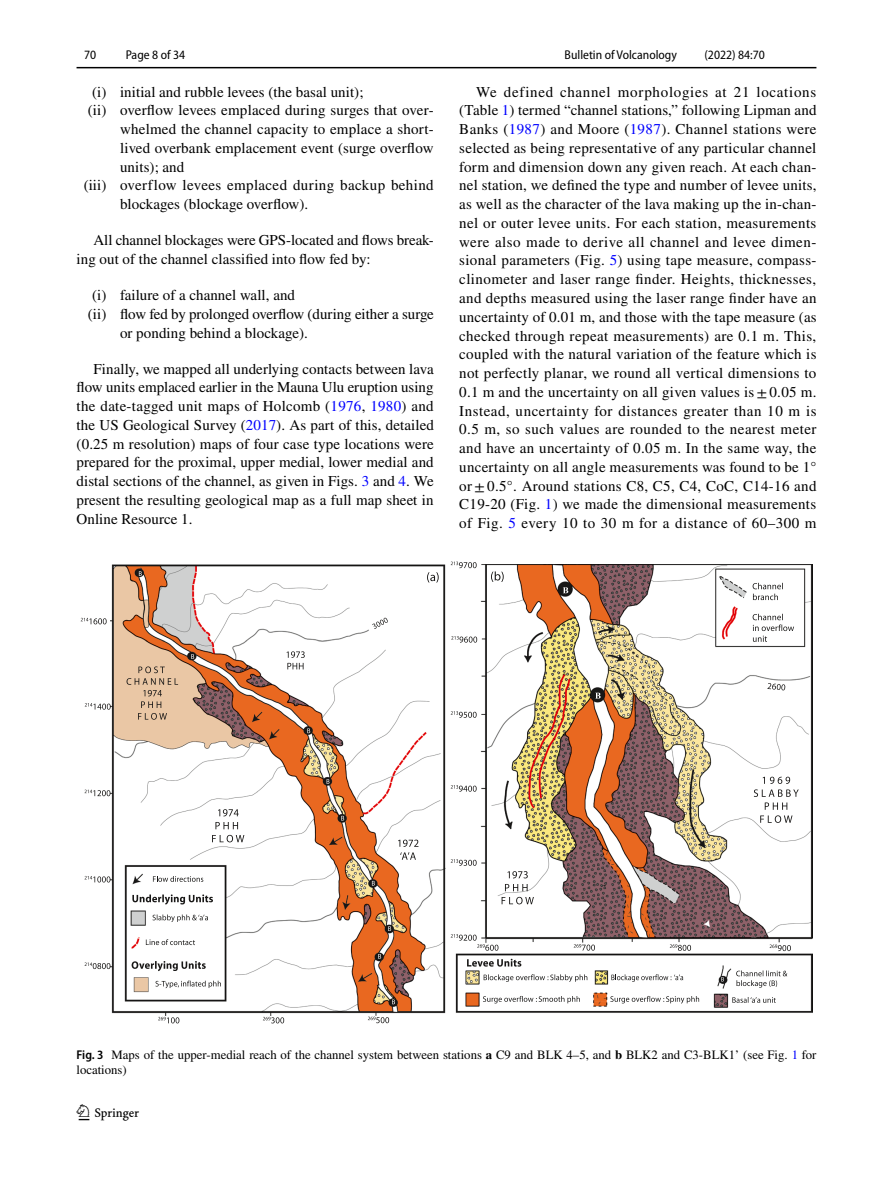
<style>
.page{position:relative;width:893px;height:1187px;background:#fff}
.page>*{position:absolute;margin:0;border:0;box-sizing:border-box;transform-origin:0 0}
.t1{font:22.5px "Springnew Regular 2";color:#000}
.t2{font:15px/18.8px "STIX";letter-spacing:.005em;color:#000;text-align:justify}
.t3{font:15px "STIX";letter-spacing:.025em;color:#000}
.t4{font:12.75px/15px "STIX";color:#000}
.t5{font:semi-condensed 12.75px "Myriad Pro";color:#000}
.s1{color:#00f}
.s2{font-family:"Myriad Pro";font-weight:600;font-stretch:semi-condensed}
.s3{font-weight:700}
</style>
<div class="page">
<hr style="left:77px;top:67px;width:739px;height:1px;background:#000">
<img style="left:110px;top:564px;width:702px;height:451px">
<svg style="left:563px;top:587px;width:5px;height:6px"></svg>
<svg style="left:595px;top:692px;width:6px;height:6px"></svg>
<svg style="left:451px;top:561px;width:26px;height:7px"></svg>
<svg style="left:732px;top:996px;width:44px;height:6px"></svg>
<svg style="left:483px;top:995px;width:97px;height:8px"></svg>
<svg style="left:484px;top:974px;width:103px;height:7px"></svg>
<svg style="left:611px;top:974px;width:72px;height:7px"></svg>
<svg style="left:610px;top:995px;width:89px;height:8px"></svg>
<svg style="left:753px;top:582px;width:30px;height:18px"></svg>
<svg style="left:753px;top:613px;width:41px;height:29px"></svg>
<svg style="left:451px;top:636px;width:26px;height:6px"></svg>
<svg style="left:451px;top:711px;width:26px;height:6px"></svg>
<svg style="left:451px;top:785px;width:26px;height:6px"></svg>
<svg style="left:451px;top:859px;width:26px;height:6px"></svg>
<svg style="left:451px;top:934px;width:47px;height:16px"></svg>
<svg style="left:574px;top:944px;width:21px;height:6px"></svg>
<svg style="left:670px;top:944px;width:21px;height:6px"></svg>
<svg style="left:770px;top:944px;width:21px;height:7px"></svg>
<svg style="left:502px;top:871px;width:32px;height:33px"></svg>
<svg style="left:754px;top:776px;width:45px;height:20px"></svg>
<svg style="left:765px;top:802px;width:22px;height:7px"></svg>
<svg style="left:760px;top:815px;width:32px;height:7px"></svg>
<svg style="left:767px;top:683px;width:18px;height:7px"></svg>
<svg style="left:392px;top:999px;width:3px;height:5px"></svg>
<svg style="left:378px;top:953px;width:3px;height:5px"></svg>
<svg style="left:341px;top:815px;width:3px;height:5px"></svg>
<svg style="left:307px;top:728px;width:3px;height:5px"></svg>
<svg style="left:191px;top:654px;width:3px;height:5px"></svg>
<svg style="left:139px;top:571px;width:3px;height:5px"></svg>
<svg style="left:388px;top:926px;width:3px;height:4px"></svg>
<svg style="left:372px;top:880px;width:3px;height:5px"></svg>
<svg style="left:81px;top:617px;width:26px;height:7px"></svg>
<svg style="left:85px;top:703px;width:26px;height:6px"></svg>
<svg style="left:85px;top:789px;width:25px;height:7px"></svg>
<svg style="left:85px;top:875px;width:25px;height:7px"></svg>
<svg style="left:85px;top:962px;width:25px;height:7px"></svg>
<svg style="left:158px;top:1016px;width:21px;height:7px"></svg>
<svg style="left:263px;top:1016px;width:21px;height:7px"></svg>
<svg style="left:368px;top:1016px;width:21px;height:7px"></svg>
<svg style="left:212px;top:809px;width:32px;height:33px"></svg>
<svg style="left:127px;top:666px;width:51px;height:18px"></svg>
<svg style="left:138px;top:690px;width:29px;height:29px"></svg>
<svg style="left:398px;top:839px;width:20px;height:7px"></svg>
<svg style="left:400px;top:852px;width:16px;height:7px"></svg>
<svg style="left:287px;top:651px;width:18px;height:18px"></svg>
<svg style="left:372px;top:617px;width:16px;height:12px"></svg>
<svg style="left:721px;top:977px;width:3px;height:4px"></svg>
<svg style="left:427px;top:572px;width:12px;height:10px"></svg>
<svg style="left:491px;top:571px;width:13px;height:11px"></svg>
<svg style="left:736px;top:970px;width:51px;height:17px"></svg>
<svg style="left:467px;top:958px;width:54px;height:8px"></svg>
<svg style="left:132px;top:960px;width:74px;height:11px"></svg>
<svg style="left:132px;top:894px;width:81px;height:10px"></svg>
<svg style="left:146px;top:939px;width:49px;height:6px"></svg>
<svg style="left:155px;top:980px;width:66px;height:8px"></svg>
<svg style="left:153px;top:914px;width:55px;height:8px"></svg>
<svg style="left:153px;top:875px;width:50px;height:6px"></svg>
<p class="t5" style="left:84px;top:48px;width:14px">70</p>
<p class="t5" style="left:126px;top:48px;width:61px">Page 8 of 34</p>
<p class="t2" style="left:92px;top:83px;width:273px">(i) initial and rubble levees (the basal unit);</p>
<p class="t2" style="left:88px;top:102px;width:347px">(ii) overflow levees emplaced during surges that over-</p>
<p class="t2" style="left:120px;top:121px;width:315px">whelmed the channel capacity to emplace a short-</p>
<p class="t2" style="left:120px;top:139px;width:315px">lived overbank emplacement event (surge overflow</p>
<p class="t2" style="left:120px;top:158px;width:66px">units); and</p>
<p class="t3" style="left:84px;top:175px;width:352px">(iii) overflow levees emplaced during backup behind</p>
<p class="t2" style="left:120px;top:196px;width:190px">blockages (blockage overflow).</p>
<p class="t2" style="left:77px;top:232px;width:359px;text-indent:17px">All channel blockages were GPS-located and flows break&shy;ing out of the channel classified into flow fed by:</p>
<p class="t2" style="left:92px;top:286px;width:204px">(i) failure of a channel wall, and</p>
<p class="t2" style="left:88px;top:305px;width:347px">(ii) flow fed by prolonged overflow (during either a surge</p>
<p class="t2" style="left:120px;top:324px;width:189px">or ponding behind a blockage).</p>
<p class="t2" style="left:77px;top:360px;width:359px;text-indent:17px">Finally, we mapped all underlying contacts between lava flow units emplaced earlier in the Mauna Ulu eruption using the date-tagged unit maps of Holcomb (<span class="s1">1976</span>, <span class="s1">1980</span>) and the US Geological Survey (<span class="s1">2017</span>). As part of this, detailed (0.25 m resolution) maps of four case type locations were prepared for the proximal, upper medial, lower medial and distal sections of the channel, as given in Figs. <span class="s1">3</span> and <span class="s1">4</span>. We present the resulting geological map as a full map sheet in Online Resource 1.</p>
<p class="t5" style="left:565px;top:48px;width:114px">Bulletin of Volcanology</p>
<p class="t5" style="left:704px;top:48px;width:62px">(2022) 84:70</p>
<p class="t2" style="left:459px;top:83px;width:359px;text-indent:17px">We defined channel morphologies at 21 locations (Table <span class="s1">1</span>) termed “channel stations,” following Lipman and Banks (<span class="s1">1987</span>) and Moore (<span class="s1">1987</span>). Channel stations were selected as being representative of any particular channel form and dimension down any given reach. At each chan&shy;nel station, we defined the type and number of levee units, as well as the character of the lava making up the in-chan&shy;nel or outer levee units. For each station, measurements were also made to derive all channel and levee dimen&shy;sional parameters (Fig. <span class="s1">5</span>) using tape measure, compass&shy;clinometer and laser range finder. Heights, thicknesses, and depths measured using the laser range finder have an uncertainty of 0.01 m, and those with the tape measure (as checked through repeat measurements) are 0.1 m. This, coupled with the natural variation of the feature which is not perfectly planar, we round all vertical dimensions to 0.1 m and the uncertainty on all given values is±0.05 m.<br>Instead, uncertainty for distances greater than 10 m is 0.5 m, so such values are rounded to the nearest meter and have an uncertainty of 0.05 m. In the same way, the uncertainty on all angle measurements was found to be 1° or±0.5°. Around stations C8, C5, C4, CoC, C14-16 and C19-20 (Fig. <span class="s1">1</span>) we made the dimensional measurements of Fig. <span class="s1">5</span> every 10 to 30 m for a distance of 60–300 m</p>
<p class="t4" style="left:77px;top:1047px;width:741px"><span class="s2">Fig. 3</span> Maps of the upper-medial reach of the channel system between stations <span class="s3">a</span> C9 and BLK 4–5, and <span class="s3">b</span> BLK2 and C3-BLK1’ (see Fig. <span class="s1">1</span> for locations)</p>
<h1 class="t1" style="left:79px;top:1104px;width:62px">1 3</h1>
</div>
